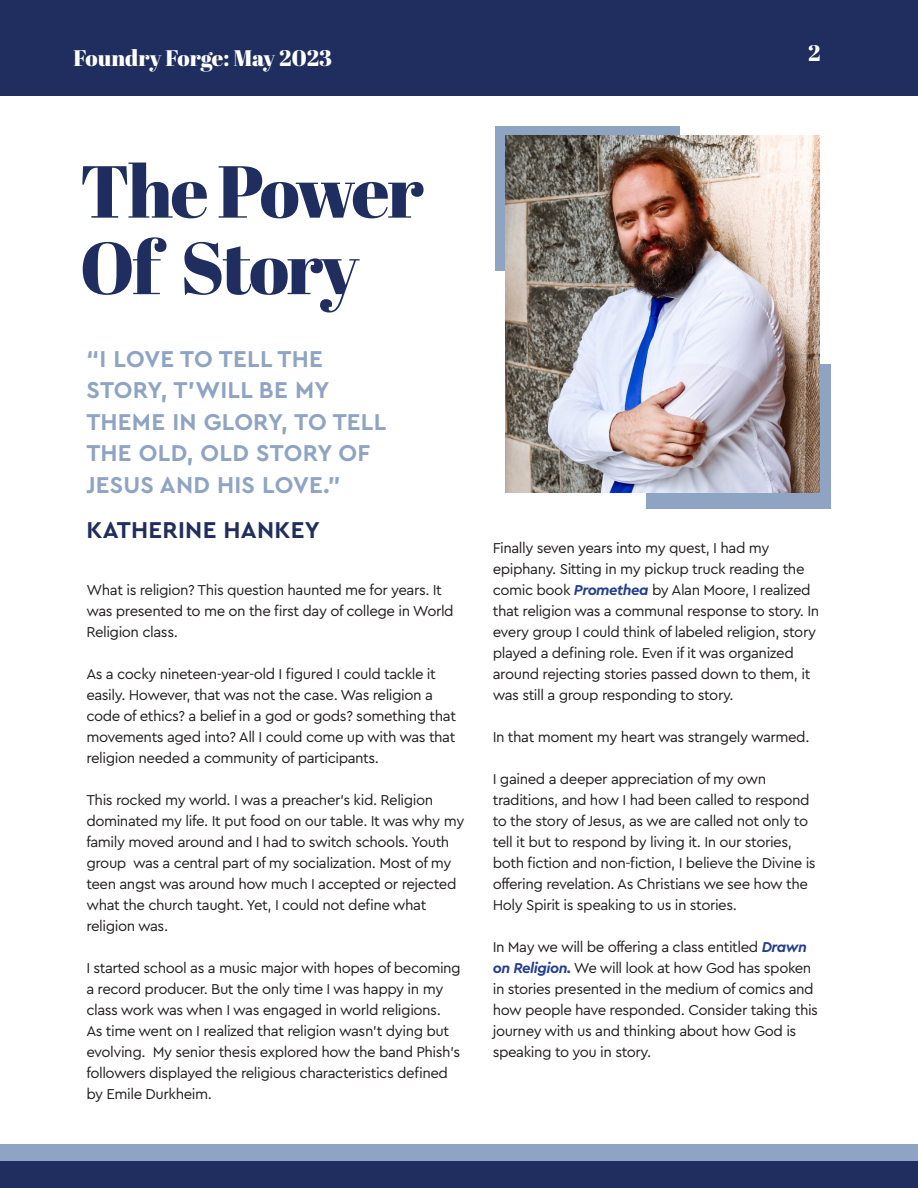
<style>
.page{position:relative;width:918px;height:1188px;background:#fff}
.page>*{position:absolute;margin:0;border:0;box-sizing:border-box;transform-origin:0 0}
.t1{font:73.5px/76.5px "Abril Fatface";letter-spacing:-.03em;color:#1f2e5e}
.t2{font:700 24px/31.5px "Cera Pro";letter-spacing:.01em;color:#8fa4c3}
.t3{font:700 24px "Cera Pro";letter-spacing:.01em;color:#1f2e5e}
.t4{font:22.5px "Abril Fatface";color:#fff}
.t5{font:15px/21px "Cera Pro";letter-spacing:-.03em;color:#231f20}
.s1{font-weight:700;font-style:italic;color:#253f8e}
</style>
<div class="page">
<div style="left:647px;top:364px;width:184px;height:145px;background:#8fa3c2"></div>
<div style="left:496px;top:126px;width:184px;height:145px;background:#8fa3c2"></div>
<div style="left:0;top:0;width:918px;height:95px;background:#1f2e5e"></div>
<div style="left:0;top:1153px;width:918px;height:35px;background:#1f2e5e"></div>
<div style="left:0;top:1145px;width:918px;height:16px;background:#8fa4c3"></div>
<img style="left:505px;top:136px;width:315px;height:356px">
<p class="t4" style="left:73px;top:42px;width:260px">Foundry Forge: May 2023</p>
<p class="t4" style="left:808px;top:38px;width:14px">2</p>
<p class="t1" style="left:80px;top:151px;width:346px">The Power<br>Of Story</p>
<p class="t2" style="left:86px;top:342px;width:301px">“I LOVE TO TELL THE<br>STORY, T’WILL BE MY<br>THEME IN GLORY, TO TELL<br>THE OLD, OLD STORY OF<br>JESUS AND HIS LOVE.”</p>
<p class="t3" style="left:86px;top:514px;width:235px">KATHERINE HANKEY</p>
<p class="t5" style="left:86px;top:579px;width:369px">What is religion? This question haunted me for years. It was presented to me on the first day of college in World<br>Religion class.</p>
<p class="t5" style="left:86px;top:663px;width:371px">As a cocky nineteen-year-old I figured I could tackle it easily. However, that was not the case. Was religion a code of ethics? a belief in a god or gods? something that movements aged into? All I could come up with was that religion needed a community of participants.</p>
<p class="t5" style="left:86px;top:789px;width:380px">This rocked my world. I was a preacher’s kid. Religion dominated my life. It put food on our table. It was why my family moved around and I had to switch schools. Youth group was a central part of my socialization. Most of my teen angst was around how much I accepted or rejected what the church taught. Yet, I could not define what religion was.</p>
<p class="t5" style="left:86px;top:957px;width:376px">I started school as a music major with hopes of becoming a record producer. But the only time I was happy in my class work was when I was engaged in world religions.<br>As time went on I realized that religion wasn’t dying but evolving. My senior thesis explored how the band Phish’s followers displayed the religious characteristics defined by Emile Durkheim.</p>
<p class="t5" style="left:493px;top:537px;width:328px">Finally seven years into my quest, I had my epiphany. Sitting in my pickup truck reading the comic book <span class="s1">Promethea</span> by Alan Moore, I realized that religion was a communal response to story. In every group I could think of labeled religion, story played a defining role. Even if it was organized around rejecting stories passed down to them, it was still a group responding to story.</p>
<p class="t5" style="left:493px;top:726px;width:318px">In that moment my heart was strangely warmed.</p>
<p class="t5" style="left:493px;top:768px;width:325px">I gained a deeper appreciation of my own traditions, and how I had been called to respond to the story of Jesus, as we are called not only to tell it but to respond by living it. In our stories, both fiction and non-fiction, I believe the Divine is offering revelation. As Christians we see how the Holy Spirit is speaking to us in stories.</p>
<p class="t5" style="left:493px;top:936px;width:327px">In May we will be offering a class entitled <span class="s1">Drawn on Religion.</span> We will look at how God has spoken in stories presented in the medium of comics and how people have responded. Consider taking this journey with us and thinking about how God is speaking to you in story.</p>
</div>
